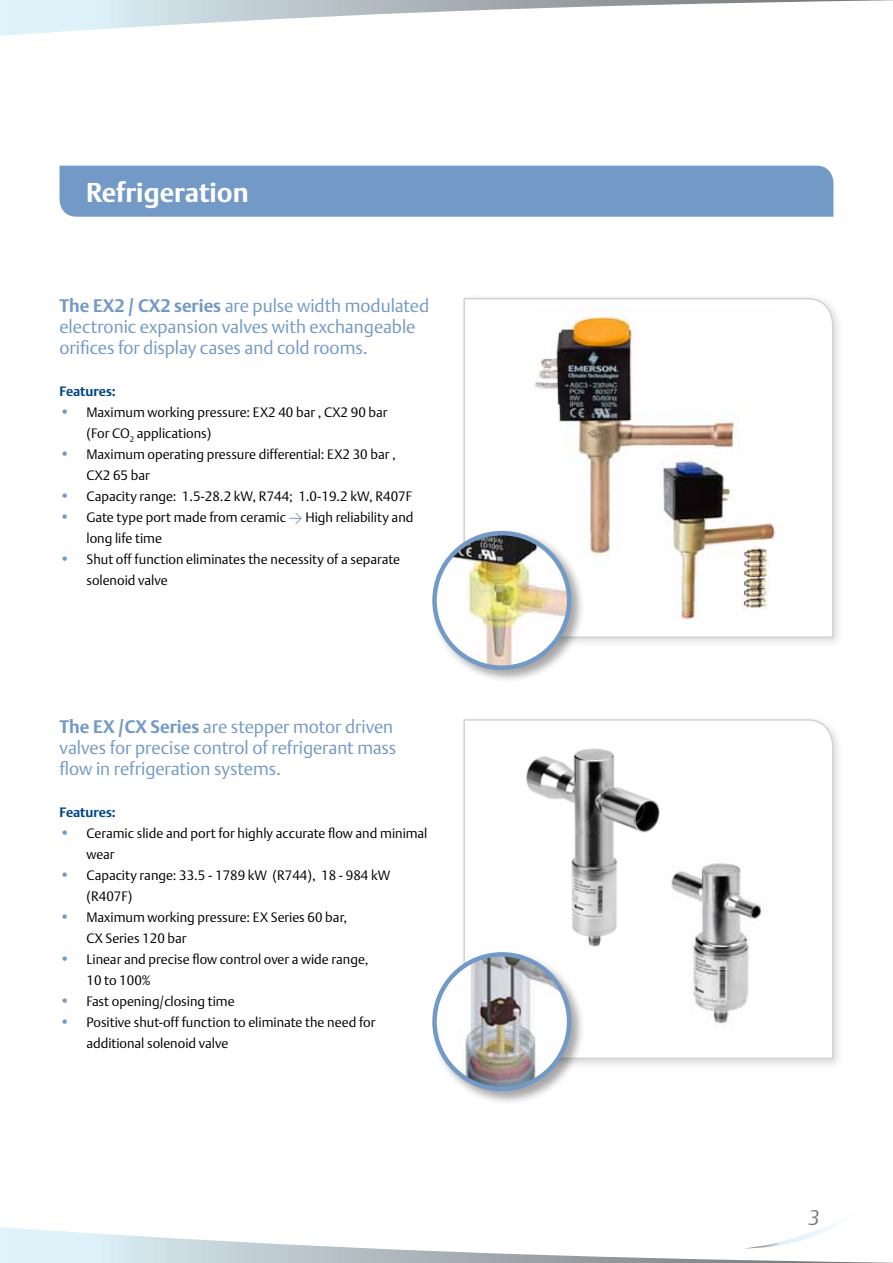
<style>
.page{position:relative;width:893px;height:1263px;background:#fff}
.page>*{position:absolute;margin:0;border:0;box-sizing:border-box;transform-origin:0 0}
.t1{font:700 27px "DTL Argo T";color:#fff}
.t2{font:italic 21px "DTL Argo T Light";color:#77787b}
.t3{font:18px/21px "DTL Argo T Light";color:#7399c6}
.t4{font:13.5px/21px "DTL Argo T Light";color:#000}
.t5{font:700 13.5px "DTL Argo T";letter-spacing:-.005em;color:#004785}
.s1{font-family:"DTL Argo T";font-weight:700}
.s2{font-size:15px;color:#7399c6}
.s3{font-family:"DIN";color:#7399c6}
</style>
<div class="page">
<div style="left:60px;top:166px;width:773px;height:51px;background:#7399c6"></div>
<svg style="left:0;top:1220px;width:893px;height:43px"></svg>
<svg style="left:0;top:0;width:893px;height:36px"></svg>
<div style="left:458px;top:293px;width:386px;height:356px;background:#000;opacity:.15"></div>
<svg style="left:463px;top:297px;width:371px;height:342px"></svg>
<div style="left:458px;top:714px;width:386px;height:356px;background:#000;opacity:.15"></div>
<svg style="left:463px;top:718px;width:371px;height:342px"></svg>
<img style="left:534px;top:308px;width:243px;height:260px">
<img style="left:650px;top:455px;width:134px;height:169px">
<img style="left:518px;top:733px;width:153px;height:233px">
<img style="left:665px;top:848px;width:107px;height:181px">
<div style="left:430px;top:529px;width:156px;height:155px;background:#000;opacity:.35"></div>
<img style="left:435px;top:533px;width:134px;height:135px;border-radius:67px">
<div style="left:432px;top:531px;width:139px;height:139px;border:4px solid #7399c6;border-radius:50%"></div>
<div style="left:430px;top:950px;width:156px;height:155px;background:#000;opacity:.35"></div>
<img style="left:435px;top:954px;width:134px;height:135px;border-radius:67px">
<div style="left:432px;top:952px;width:139px;height:139px;border:4px solid #7399c6;border-radius:50%"></div>
<h1 class="t1" style="left:86px;top:176px;width:164px">Refrigeration</h1>
<h3 class="t3" style="left:60px;top:295px;width:371px"><span class="s1">The EX2 / CX2 series</span> are pulse width modulated electronic expansion valves with exchangeable orifices for display cases and cold rooms.</h3>
<p class="t5" style="left:60px;top:383px;width:58px">Features:</p>
<p class="t4" style="left:87px;top:401px;width:303px;text-indent:-27px"><span class="s2">•</span> Maximum working pressure: EX2 40 bar , CX2 90 bar (For CO<sub>2</sub> applications)</p>
<p class="t4" style="left:87px;top:443px;width:311px;text-indent:-27px"><span class="s2">•</span> Maximum operating pressure differential: EX2 30 bar ,<br>CX2 65 bar</p>
<p class="t4" style="left:60px;top:485px;width:354px"><span class="s2">•</span> Capacity range: 1.5-28.2 kW, R744; 1.0-19.2 kW, R407F</p>
<p class="t4" style="left:87px;top:506px;width:328px;text-indent:-27px"><span class="s2">•</span> Gate type port made from ceramic <span class="s3">&gt;</span> High reliability and long life time</p>
<p class="t4" style="left:87px;top:548px;width:315px;text-indent:-27px"><span class="s2">•</span> Shut off function eliminates the necessity of a separate solenoid valve</p>
<h3 class="t3" style="left:60px;top:716px;width:338px"><span class="s1">The EX /CX Series</span> are stepper motor driven valves for precise control of refrigerant mass flow in refrigeration systems.</h3>
<p class="t5" style="left:60px;top:804px;width:58px">Features:</p>
<p class="t4" style="left:87px;top:823px;width:342px;text-indent:-27px"><span class="s2">•</span> Ceramic slide and port for highly accurate flow and minimal wear</p>
<p class="t4" style="left:87px;top:865px;width:305px;text-indent:-27px"><span class="s2">•</span> Capacity range: 33.5 - 1789 kW (R744), 18 - 984 kW (R407F)</p>
<p class="t4" style="left:87px;top:907px;width:262px;text-indent:-27px"><span class="s2">•</span> Maximum working pressure: EX Series 60 bar,<br>CX Series 120 bar</p>
<p class="t4" style="left:87px;top:949px;width:283px;text-indent:-27px"><span class="s2">•</span> Linear and precise flow control over a wide range,<br>10 to 100%</p>
<p class="t4" style="left:60px;top:991px;width:177px"><span class="s2">•</span> Fast opening/closing time</p>
<p class="t4" style="left:87px;top:1012px;width:290px;text-indent:-27px"><span class="s2">•</span> Positive shut-off function to eliminate the need for additional solenoid valve</p>
<h2 class="t2" style="left:809px;top:1205px;width:13px">3</h2>
</div>
